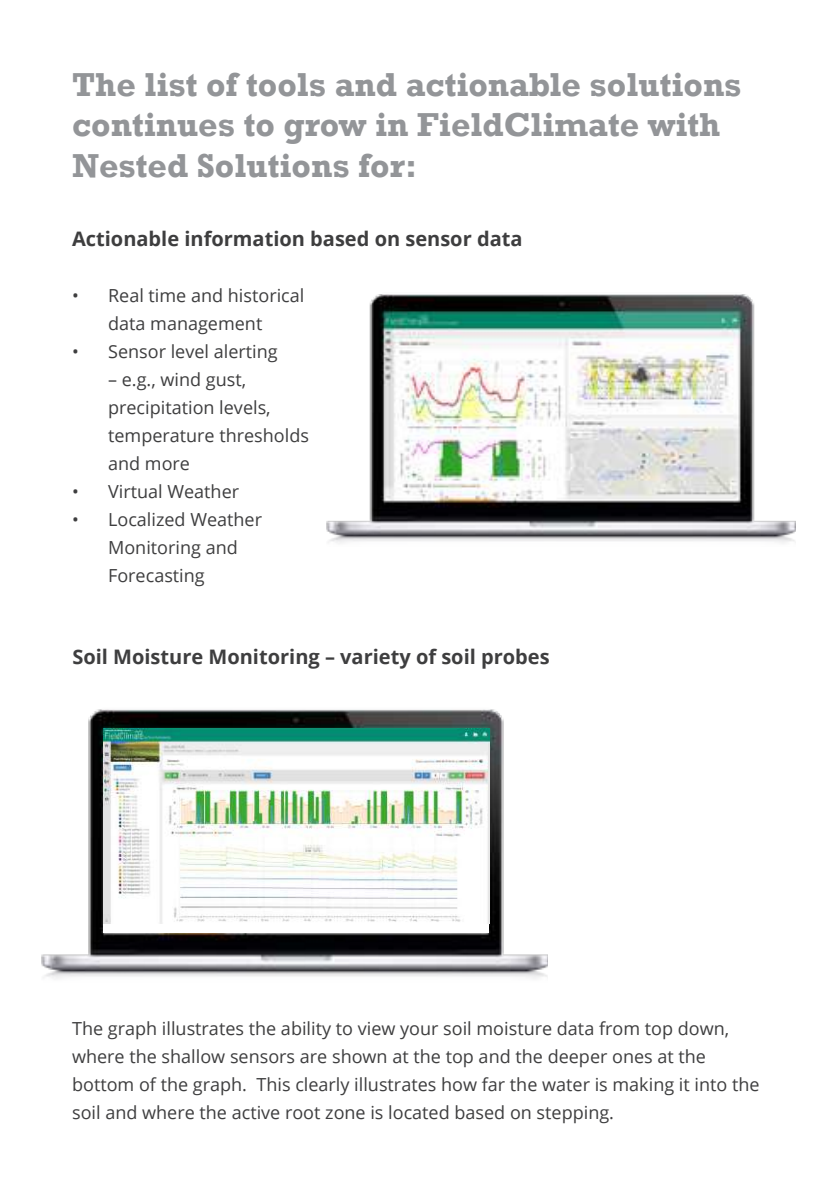
<style>
.page{position:relative;width:840px;height:1191px;background:#fff}
.page>*{position:absolute;margin:0;border:0;box-sizing:border-box;transform-origin:0 0}
.t1{font:700 34px/40.8px "Rockwell";color:#939598}
.t2{font:700 20px "Open Sans";color:#3e3e3f}
.t3{font:18px/28px "Open Sans";color:#3e3e3f}
</style>
<div class="page">
<img style="left:327px;top:294px;width:467px;height:249px">
<img style="left:42px;top:709px;width:505px;height:270px">
<div style="left:103px;top:729px;width:386px;height:203px;background:#fff"></div>
<img style="left:103px;top:729px;width:386px;height:194px">
<h1 class="t1" style="left:72px;top:64px;width:670px">The list of tools and actionable solutions continues to grow in FieldClimate with<br>Nested Solutions for:</h1>
<p class="t2" style="left:72px;top:224px;width:451px">Actionable information based on sensor data</p>
<p class="t3" style="left:72px;top:281px;width:234px;text-align:center">• Real time and historical data management</p>
<p class="t3" style="left:72px;top:337px;width:207px">• Sensor level alerting</p>
<p class="t3" style="left:108px;top:365px;width:202px">– e.g., wind gust, precipitation levels, temperature thresholds and more</p>
<p class="t3" style="left:72px;top:477px;width:168px">• Virtual Weather</p>
<p class="t3" style="left:108px;top:505px;width:155px;text-indent:-36px">• Localized Weather<br>Monitoring and<br>Forecasting</p>
<p class="t2" style="left:72px;top:642px;width:478px">Soil Moisture Monitoring – variety of soil probes</p>
<p class="t3" style="left:72px;top:1013px;width:688px">The graph illustrates the ability to view your soil moisture data from top down, where the shallow sensors are shown at the top and the deeper ones at the bottom of the graph. This clearly illustrates how far the water is making it into the soil and where the active root zone is located based on stepping.</p>
</div>
